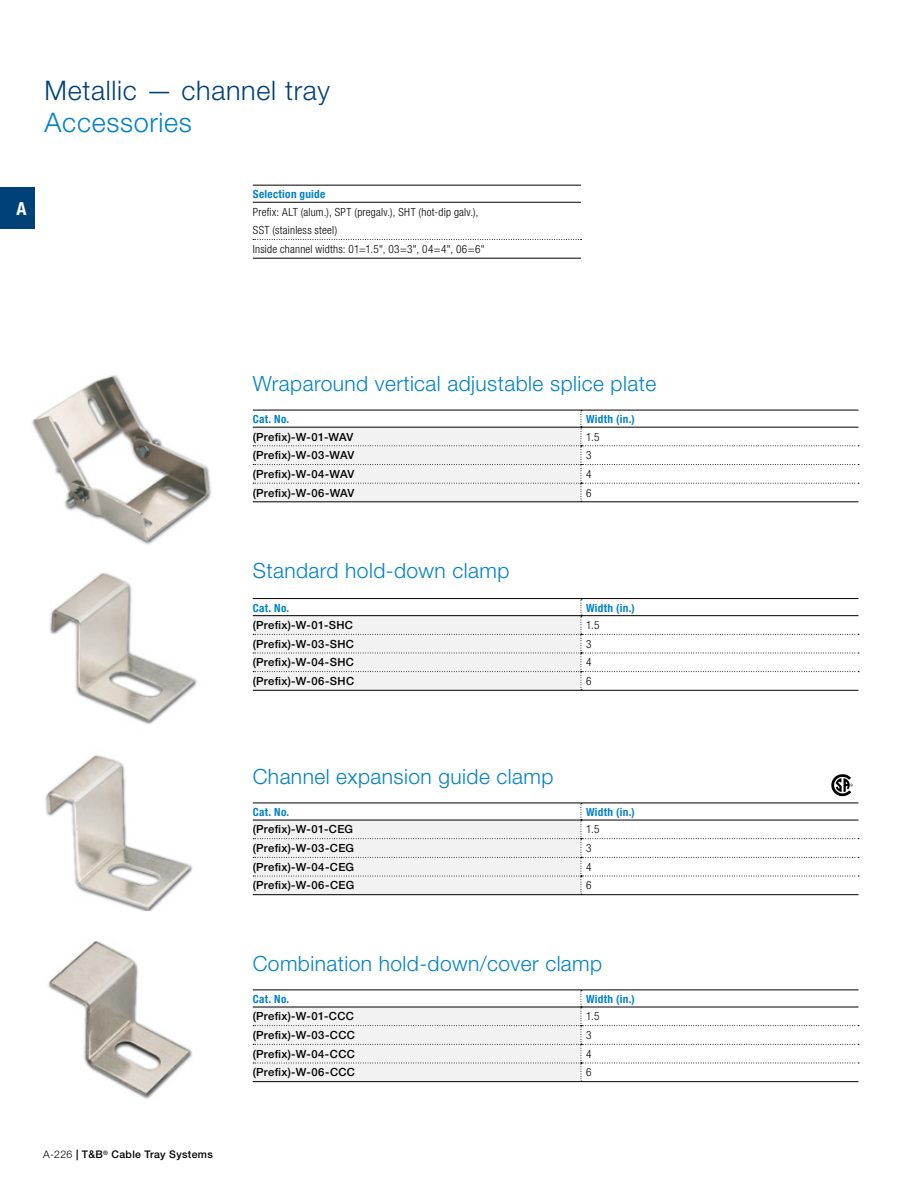
<style>
.page{position:relative;width:918px;height:1188px;background:#fff}
.page>*{position:absolute;margin:0;border:0;box-sizing:border-box;transform-origin:0 0}
.t1{font:300 27px "Helvetica Neue LT Std";letter-spacing:.025em;color:#004178}
.t2{font:300 27px "Helvetica Neue LT Std";letter-spacing:.025em;color:#0081c7}
.t3{font:300 21px "Helvetica Neue LT Std";letter-spacing:.02em;color:#0081c7}
.t4{font:700 condensed 18px "Helvetica Neue LT Std";color:#fff}
.t5{font:500 11.25px "Helvetica Neue LT Std";letter-spacing:.03em;color:#000}
.t6{font:300 condensed 11.25px/18.6px "Helvetica Neue LT Std";letter-spacing:.02em;color:#000}
.t7{font:700 condensed 11.25px "Helvetica Neue LT Std";letter-spacing:.025em;color:#0081c7}
.t8{font:500 10.5px "Helvetica Neue LT Std";letter-spacing:.03em;color:#000}
.s1{font-weight:300}
</style>
<div class="page">
<div style="left:0;top:188px;width:35px;height:41px;background:#004178"></div>
<img style="left:32px;top:375px;width:180px;height:170px">
<hr style="left:253px;top:502px;width:328px;height:1px;background:#000">
<hr style="left:581px;top:502px;width:277px;height:1px;background:#000">
<svg style="left:253px;top:410px;width:606px;height:92px"></svg>
<hr style="left:253px;top:427px;width:328px;height:1px;background:#000">
<hr style="left:581px;top:427px;width:277px;height:1px;background:#000">
<hr style="left:253px;top:185px;width:328px;height:1px;background:#000">
<hr style="left:253px;top:202px;width:328px;height:1px;background:#000">
<svg style="left:253px;top:239px;width:329px;height:1px"></svg>
<hr style="left:253px;top:258px;width:328px;height:1px;background:#000">
<hr style="left:253px;top:598px;width:328px;height:1px;background:#000">
<hr style="left:581px;top:598px;width:277px;height:1px;background:#000">
<hr style="left:253px;top:690px;width:328px;height:1px;background:#000">
<hr style="left:581px;top:690px;width:277px;height:1px;background:#000">
<svg style="left:253px;top:599px;width:606px;height:91px"></svg>
<hr style="left:253px;top:615px;width:328px;height:1px;background:#000">
<hr style="left:581px;top:615px;width:277px;height:1px;background:#000">
<img style="left:49px;top:572px;width:148px;height:153px">
<svg style="left:253px;top:803px;width:606px;height:92px"></svg>
<hr style="left:253px;top:820px;width:328px;height:1px;background:#000">
<hr style="left:581px;top:820px;width:277px;height:1px;background:#000">
<img style="left:45px;top:755px;width:148px;height:155px">
<svg style="left:253px;top:990px;width:606px;height:92px"></svg>
<hr style="left:253px;top:1007px;width:328px;height:1px;background:#000">
<hr style="left:581px;top:1007px;width:277px;height:1px;background:#000">
<img style="left:48px;top:940px;width:145px;height:159px">
<svg style="left:831px;top:774px;width:22px;height:22px"></svg>
<h1 class="t1" style="left:45px;top:74px;width:287px">Metallic — channel tray</h1>
<h1 class="t2" style="left:45px;top:105px;width:149px">Accessories</h1>
<h3 class="t4" style="left:16px;top:198px;width:12px">A</h3>
<p class="t7" style="left:253px;top:188px;width:74px">Selection guide</p>
<p class="t6" style="left:253px;top:202px;width:234px">Prefix: ALT (alum.), SPT (pregalv.), SHT (hot-dip galv.),<br>SST (stainless steel)<br>Inside channel widths: 01=1.5", 03=3", 04=4", 06=6"</p>
<p class="t8" style="left:43px;top:1148px;width:171px"><span class="s1">A-226</span> | T&amp;B<sup>®</sup> Cable Tray Systems</p>
<h2 class="t3" style="left:253px;top:371px;width:405px">Wraparound vertical adjustable splice plate</h2>
<p class="t7" style="left:253px;top:413px;width:38px">Cat. No.</p>
<p class="t7" style="left:586px;top:413px;width:50px">Width (in.)</p>
<p class="t5" style="left:253px;top:430px;width:102px">(Prefix)-W-01-WAV</p>
<p class="t6" style="left:586px;top:427px;width:15px">1.5</p>
<p class="t5" style="left:253px;top:448px;width:103px">(Prefix)-W-03-WAV</p>
<p class="t6" style="left:586px;top:446px;width:7px">3</p>
<p class="t5" style="left:253px;top:467px;width:103px">(Prefix)-W-04-WAV</p>
<p class="t6" style="left:586px;top:464px;width:7px">4</p>
<p class="t5" style="left:253px;top:486px;width:103px">(Prefix)-W-06-WAV</p>
<p class="t6" style="left:586px;top:483px;width:7px">6</p>
<h2 class="t3" style="left:253px;top:558px;width:258px">Standard hold-down clamp</h2>
<p class="t7" style="left:253px;top:601px;width:38px">Cat. No.</p>
<p class="t7" style="left:586px;top:601px;width:50px">Width (in.)</p>
<p class="t5" style="left:253px;top:618px;width:102px">(Prefix)-W-01-SHC</p>
<p class="t6" style="left:586px;top:616px;width:15px">1.5</p>
<p class="t5" style="left:253px;top:637px;width:103px">(Prefix)-W-03-SHC</p>
<p class="t6" style="left:586px;top:634px;width:7px">3</p>
<p class="t5" style="left:253px;top:656px;width:103px">(Prefix)-W-04-SHC</p>
<p class="t6" style="left:586px;top:653px;width:7px">4</p>
<p class="t5" style="left:253px;top:674px;width:103px">(Prefix)-W-06-SHC</p>
<p class="t6" style="left:586px;top:672px;width:7px">6</p>
<h2 class="t3" style="left:253px;top:764px;width:302px">Channel expansion guide clamp</h2>
<p class="t7" style="left:253px;top:805px;width:38px">Cat. No.</p>
<p class="t7" style="left:586px;top:805px;width:50px">Width (in.)</p>
<p class="t5" style="left:253px;top:823px;width:102px">(Prefix)-W-01-CEG</p>
<p class="t6" style="left:586px;top:820px;width:15px">1.5</p>
<p class="t5" style="left:253px;top:841px;width:103px">(Prefix)-W-03-CEG</p>
<p class="t6" style="left:586px;top:839px;width:7px">3</p>
<p class="t5" style="left:253px;top:860px;width:103px">(Prefix)-W-04-CEG</p>
<p class="t6" style="left:586px;top:857px;width:7px">4</p>
<p class="t5" style="left:253px;top:879px;width:103px">(Prefix)-W-06-CEG</p>
<p class="t6" style="left:586px;top:876px;width:7px">6</p>
<h2 class="t3" style="left:253px;top:951px;width:351px">Combination hold-down/cover clamp</h2>
<p class="t7" style="left:253px;top:992px;width:38px">Cat. No.</p>
<p class="t7" style="left:586px;top:992px;width:50px">Width (in.)</p>
<p class="t5" style="left:253px;top:1010px;width:103px">(Prefix)-W-01-CCC</p>
<p class="t6" style="left:586px;top:1007px;width:15px">1.5</p>
<p class="t5" style="left:253px;top:1028px;width:104px">(Prefix)-W-03-CCC</p>
<p class="t6" style="left:586px;top:1026px;width:7px">3</p>
<p class="t5" style="left:253px;top:1047px;width:104px">(Prefix)-W-04-CCC</p>
<p class="t6" style="left:586px;top:1044px;width:7px">4</p>
<p class="t5" style="left:253px;top:1066px;width:104px">(Prefix)-W-06-CCC</p>
<p class="t6" style="left:586px;top:1063px;width:7px">6</p>
</div>
